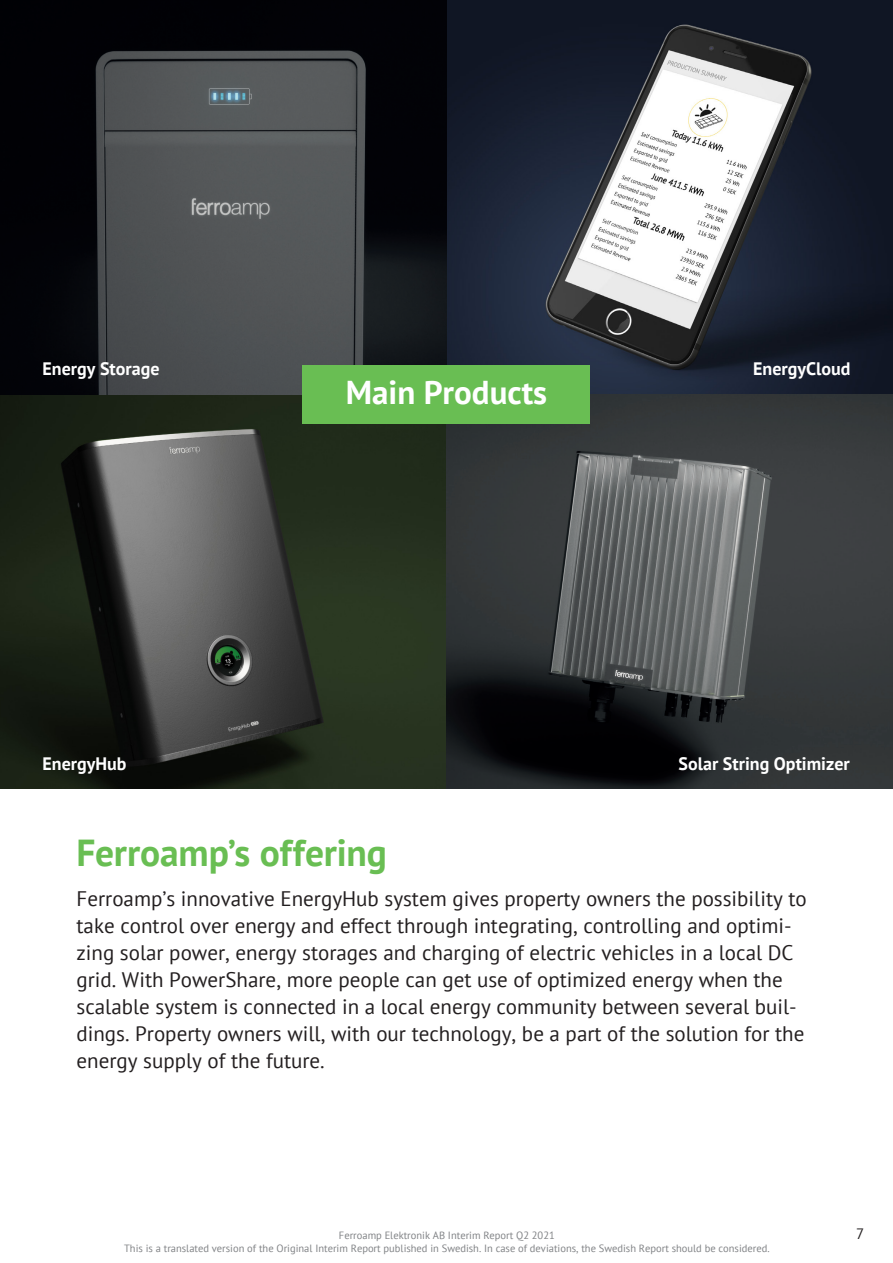
<style>
.page{position:relative;width:893px;height:1263px;background:#fff}
.page>*{position:absolute;margin:0;border:0;box-sizing:border-box;transform-origin:0 0}
.t1{font:700 37.5px "PT Sans";letter-spacing:-.005em;color:#69be53}
.t2{font:700 33px "PT Sans";color:#fff}
.t3{font:21px/27px "PT Sans";color:#231f20}
.t4{font:700 18px "PT Sans";color:#fff}
.t5{font:15px "PT Sans";color:#231f20}
.t6{font:10.5px "PT Sans";color:#808285}
</style>
<div class="page">
<img style="left:0;top:0;width:893px;height:789px">
<svg style="left:446px;top:394px;width:447px;height:395px;background:#3c3f40"></svg>
<svg style="left:0;top:0;width:446px;height:394px;background:#2c2e31"></svg>
<div style="left:303px;top:365px;width:287px;height:59px;background:#69be53"></div>
<p class="t4" style="left:43px;top:357px;width:118px">Energy Storage</p>
<p class="t4" style="left:43px;top:751px;width:85px">EnergyHub</p>
<p class="t2" style="left:346px;top:371px;width:203px">Main Products</p>
<p class="t4" style="left:753px;top:357px;width:99px">EnergyCloud</p>
<p class="t4" style="left:679px;top:751px;width:173px">Solar String Optimizer</p>
<p class="t1" style="left:77px;top:828px;width:312px">Ferroamp’s offering</p>
<p class="t3" style="left:77px;top:885px;width:732px">Ferroamp’s innovative EnergyHub system gives property owners the possibility to take control over energy and effect through integrating, controlling and optimi&shy;zing solar power, energy storages and charging of electric vehicles in a local DC grid. With PowerShare, more people can get use of optimized energy when the scalable system is connected in a local energy community between several buil&shy;dings. Property owners will, with our technology, be a part of the solution for the energy supply of the future.</p>
<p class="t6" style="left:339px;top:1229px;width:217px">Ferroamp Elektronik AB Interim Report Q2 2021</p>
<p class="t6" style="left:124px;top:1241px;width:647px">This is a translated version of the Original Interim Report published in Swedish. In case of deviations, the Swedish Report should be considered.</p>
<p class="t5" style="left:856px;top:1224px;width:10px">7</p>
</div>
